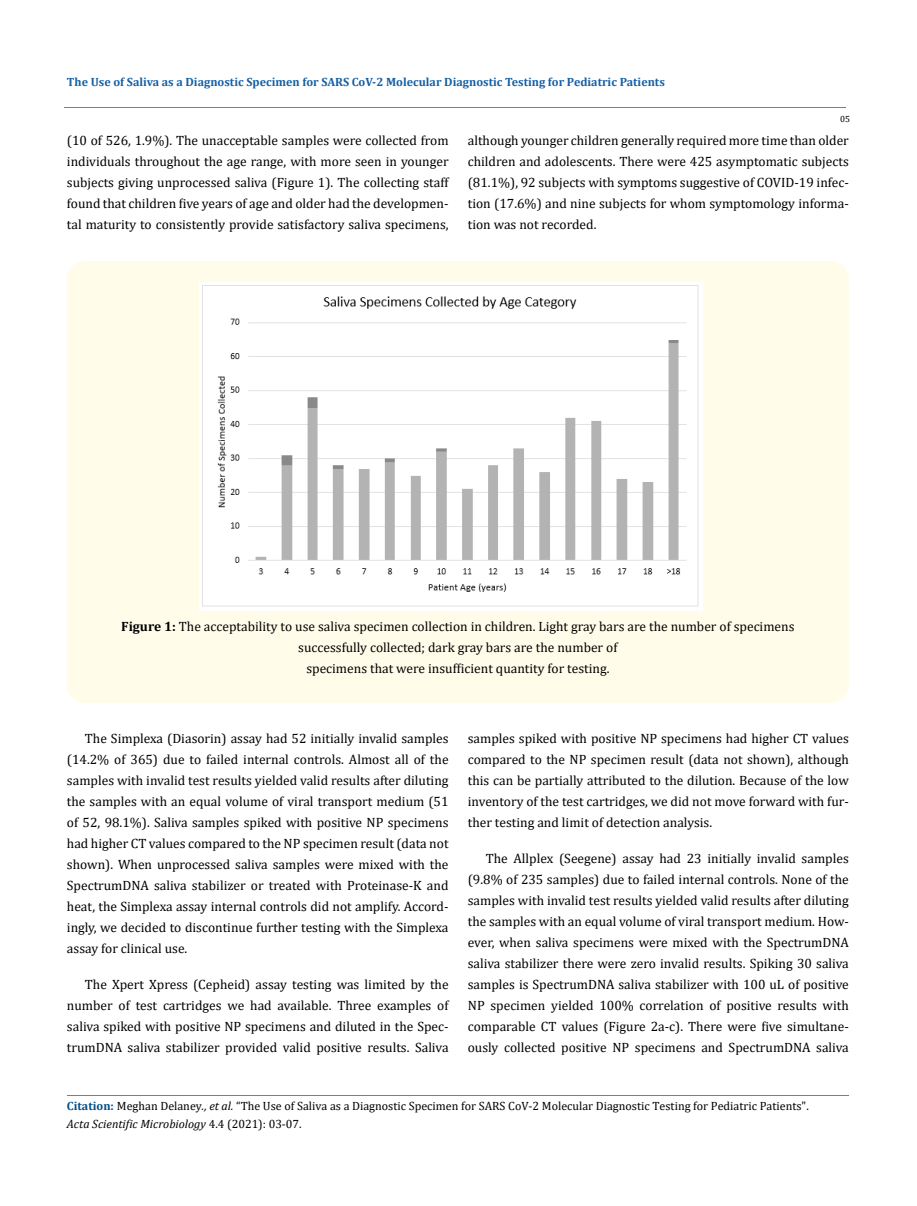
<style>
.page{position:relative;width:917px;height:1206px;background:#fff}
.page>*{position:absolute;margin:0;border:0;box-sizing:border-box;transform-origin:0 0}
.t1{font:13.5px/21px "Cambria";color:#000;text-align:justify}
.t2{font:12px/18px "Cambria";color:#000}
.t3{font:700 12px "Cambria";color:#1560a6}
.t4{font:9px "Cambria";color:#000}
.s1{font-weight:700}
.s2{font-weight:700;color:#035089}
.s3{font-style:italic}
</style>
<div class="page">
<hr style="left:64px;top:108px;width:781px;height:1px;background:#e05d1a">
<hr style="left:67px;top:1095px;width:781px;height:1px;background:#e05d1a">
<div style="left:67px;top:261px;width:781px;height:442px;background:#fffde9;border-radius:18px"></div>
<img style="left:199px;top:282px;width:503px;height:328px">
<p class="t3" style="left:67px;top:73px;width:599px">The Use of Saliva as a Diagnostic Specimen for SARS CoV-2 Molecular Diagnostic Testing for Pediatric Patients</p>
<p class="t4" style="left:840px;top:113px;width:11px">05</p>
<p class="t1" style="left:67px;top:130px;width:383px">(10 of 526, 1.9%). The unacceptable samples were collected from individuals throughout the age range, with more seen in younger subjects giving unprocessed saliva (Figure 1). The collecting staff found that children five years of age and older had the developmen&shy;tal maturity to consistently provide satisfactory saliva specimens,</p>
<p class="t1" style="left:468px;top:130px;width:382px">although younger children generally required more time than older children and adolescents. There were 425 asymptomatic subjects (81.1%), 92 subjects with symptoms suggestive of COVID-19 infec&shy;tion (17.6%) and nine subjects for whom symptomology informa&shy;tion was not recorded.</p>
<p class="t1" style="left:121px;top:616px;width:674px;text-align:center"><span class="s1">Figure 1:</span> The acceptability to use saliva specimen collection in children. Light gray bars are the number of specimens successfully collected; dark gray bars are the number of<br>specimens that were insufficient quantity for testing.</p>
<p class="t1" style="left:67px;top:728px;width:383px;text-indent:18px">The Simplexa (Diasorin) assay had 52 initially invalid samples (14.2% of 365) due to failed internal controls. Almost all of the samples with invalid test results yielded valid results after diluting the samples with an equal volume of viral transport medium (51 of 52, 98.1%). Saliva samples spiked with positive NP specimens had higher CT values compared to the NP specimen result (data not shown). When unprocessed saliva samples were mixed with the SpectrumDNA saliva stabilizer or treated with Proteinase-K and heat, the Simplexa assay internal controls did not amplify. Accord&shy;ingly, we decided to discontinue further testing with the Simplexa assay for clinical use.</p>
<p class="t1" style="left:67px;top:974px;width:383px;text-indent:18px">The Xpert Xpress (Cepheid) assay testing was limited by the number of test cartridges we had available. Three examples of saliva spiked with positive NP specimens and diluted in the Spec&shy;trumDNA saliva stabilizer provided valid positive results. Saliva</p>
<p class="t1" style="left:468px;top:728px;width:382px">samples spiked with positive NP specimens had higher CT values compared to the NP specimen result (data not shown), although this can be partially attributed to the dilution. Because of the low inventory of the test cartridges, we did not move forward with fur&shy;ther testing and limit of detection analysis.</p>
<p class="t1" style="left:468px;top:848px;width:382px;text-indent:18px">The Allplex (Seegene) assay had 23 initially invalid samples (9.8% of 235 samples) due to failed internal controls. None of the samples with invalid test results yielded valid results after diluting the samples with an equal volume of viral transport medium. How&shy;ever, when saliva specimens were mixed with the SpectrumDNA saliva stabilizer there were zero invalid results. Spiking 30 saliva samples is SpectrumDNA saliva stabilizer with 100 uL of positive NP specimen yielded 100% correlation of positive results with comparable CT values (Figure 2a-c). There were five simultane&shy;ously collected positive NP specimens and SpectrumDNA saliva</p>
<p class="t2" style="left:67px;top:1097px;width:743px"><span class="s2">Citation:</span> Meghan Delaney<span class="s3">., et al.</span> “The Use of Saliva as a Diagnostic Specimen for SARS CoV-2 Molecular Diagnostic Testing for Pediatric Patients".<br><span class="s3">Acta Scientific Microbiology</span> 4.4 (2021): 03-07.</p>
</div>
